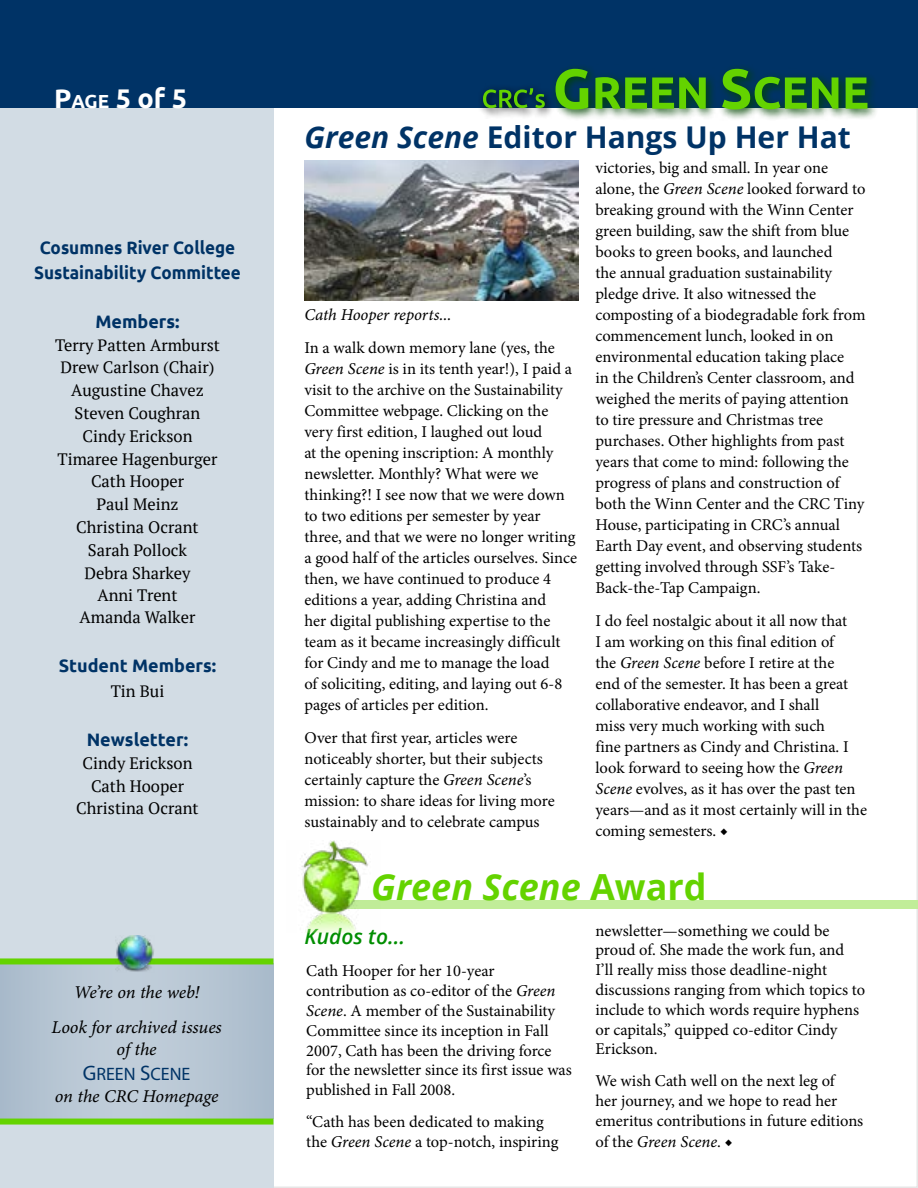
<style>
.page{position:relative;width:918px;height:1188px;background:#fff}
.page>*{position:absolute;margin:0;border:0;box-sizing:border-box;transform-origin:0 0}
.t1{font:italic 700 36px "Open Sans";color:#64d300}
.t2{font:700 30px "Open Sans";color:#036}
.t3{font:700 27px "Ubuntu";color:#fff}
.t4{font:italic 600 21px "Open Sans";color:#008e00}
.t5{font:18px/35.1px "Minion Pro It Capt";letter-spacing:-.01em;color:#000;text-align:center}
.t6{font:700 18px/24.6px "Ubuntu";color:#036;text-align:center;scale:.95 1}
.t7{font:700 18px "Ubuntu";color:#036}
.t8{font:18px "Myriad Pro";color:#036}
.t9{font:16.5px/21px "Minion Pro";color:#000}
.t10{font:16.5px/22.6px "PT Serif";color:#000;text-align:center}
.t11{font:16.5px "Minion Pro It Capt";letter-spacing:-.005em;color:#000}
.s1{font-style:inherit}
.s2{font-size:18.9px}
.s3{font-size:21px}
.s4{font-style:italic}
.s5{font-family:"Minion Pro It Capt"}
.s6{font-style:normal}
.s7{font-family:"Minion Pro"}
</style>
<div class="page">
<div style="left:0;top:93px;width:273px;height:1095px;background:#d2dce4"></div>
<div style="left:0;top:963px;width:273px;height:156px;background:linear-gradient(to right,#b7c6d4,#b6c5d3)"></div>
<div style="left:0;top:1119px;width:273px;height:6px;background:#64d300"></div>
<div style="left:0;top:958px;width:273px;height:6px;background:#64d300"></div>
<img style="left:116px;top:936px;width:38px;height:37px">
<div style="left:343px;top:900px;width:575px;height:9px;background:#c1ed99"></div>
<img style="left:301px;top:840px;width:67px;height:93px">
<img style="left:304px;top:161px;width:274px;height:139px">
<div style="left:0;top:0;width:918px;height:108px;background:#036"></div>
<div style="left:478px;top:83px;width:78px;height:36px;background:#000;opacity:.9"></div>
<svg style="left:483px;top:88px;width:62px;height:20px"></svg>
<div style="left:550px;top:64px;width:329px;height:57px;background:#040;opacity:.9"></div>
<svg style="left:556px;top:69px;width:311px;height:41px"></svg>
<h3 class="t3" style="left:54px;top:82px;width:135px"><span class="s1">P</span><span class="s2">age</span> 5 of 5</h3>
<p class="t6" style="left:34px;top:235px;width:219px">Cosumnes River College<br>Sustainability Committee</p>
<p class="t7" style="left:95px;top:311px;width:86px">Members:</p>
<p class="t10" style="left:55px;top:333px;width:166px">Terry Patten Armburst<br>Drew Carlson (Chair)<br>Augustine Chavez<br>Steven Coughran<br>Cindy Erickson<br>Timaree Hagenburger<br>Cath Hooper<br>Paul Meinz<br>Christina Ocrant<br>Sarah Pollock<br>Debra Sharkey<br>Anni Trent<br>Amanda Walker</p>
<p class="t7" style="left:59px;top:655px;width:159px">Student Members:</p>
<p class="t10" style="left:111px;top:679px;width:55px">Tin Bui</p>
<p class="t7" style="left:87px;top:729px;width:103px">Newsletter:</p>
<p class="t10" style="left:76px;top:751px;width:124px">Cindy Erickson<br>Cath Hooper<br>Christina Ocrant</p>
<p class="t5" style="left:52px;top:975px;width:172px">We’re on the web!<br>Look for archived issues</p>
<p class="t5" style="left:117px;top:1031px;width:42px">of the</p>
<p class="t8" style="left:83px;top:1063px;width:109px"><span class="s3">G</span>REEN <span class="s3">S</span>CENE</p>
<p class="t5" style="left:55px;top:1078px;width:165px">on the CRC Homepage</p>
<h2 class="t2" style="left:304px;top:116px;width:548px"><span class="s4">Green Scene</span> Editor Hangs Up Her Hat</h2>
<p class="t11" style="left:304px;top:303px;width:148px">Cath Hooper reports...</p>
<p class="t9" style="left:304px;top:337px;width:274px">In a walk down memory lane (yes, the <span class="s5">Green Scene</span> is in its tenth year!), I paid a visit to the archive on the Sustainability Committee webpage. Clicking on the very first edition, I laughed out loud<br>at the opening inscription: A monthly newsletter. Monthly? What were we thinking?! I see now that we were down to two editions per semester by year three, and that we were no longer writing a good half of the articles ourselves. Since then, we have continued to produce 4 editions a year, adding Christina and<br>her digital publishing expertise to the team as it became increasingly difficult for Cindy and me to manage the load<br>of soliciting, editing, and laying out 6-8 pages of articles per edition.</p>
<p class="t9" style="left:304px;top:727px;width:252px">Over that first year, articles were noticeably shorter, but their subjects certainly capture the <span class="s5">Green Scene</span>’s mission: to share ideas for living more sustainably and to celebrate campus</p>
<p class="t9" style="left:595px;top:157px;width:272px">victories, big and small. In year one alone, the <span class="s5">Green Scene</span> looked forward to breaking ground with the Winn Center green building, saw the shift from blue books to green books, and launched<br>the annual graduation sustainability pledge drive. It also witnessed the composting of a biodegradable fork from commencement lunch, looked in on environmental education taking place<br>in the Children’s Center classroom, and weighed the merits of paying attention to tire pressure and Christmas tree purchases. Other highlights from past years that come to mind: following the progress of plans and construction of both the Winn Center and the CRC Tiny House, participating in CRC’s annual Earth Day event, and observing students getting involved through SSF’s Take-Back-the-Tap Campaign.</p>
<p class="t9" style="left:595px;top:610px;width:273px">I do feel nostalgic about it all now that<br>I am working on this final edition of<br>the <span class="s5">Green Scene</span> before I retire at the<br>end of the semester. It has been a great collaborative endeavor, and I shall<br>miss very much working with such<br>fine partners as Cindy and Christina. I look forward to seeing how the <span class="s5">Green Scene</span> evolves, as it has over the past ten years—and as it most certainly will in the coming semesters. ◆</p>
<h1 class="t1" style="left:371px;top:862px;width:337px">Green Scene <span class="s6">Award</span></h1>
<p class="t4" style="left:304px;top:922px;width:102px">Kudos to...</p>
<p class="t9" style="left:595px;top:921px;width:271px;line-height:19.8px">newsletter—something we could be proud of. She made the work fun, and I’ll really miss those deadline-night discussions ranging from which topics to include to which words require hyphens or capitals,” quipped co-editor Cindy Erickson.</p>
<p class="t9" style="left:595px;top:1071px;width:269px;line-height:19.8px">We wish Cath well on the next leg of<br>her journey, and we hope to read her emeritus contributions in future editions</p>
<p class="t11" style="left:595px;top:1130px;width:139px"><span class="s7">of the</span> Green Scene<span class="s7">. ◆</span></p>
<p class="t9" style="left:306px;top:961px;width:267px;line-height:19.8px">Cath Hooper for her 10-year contribution as co-editor of the <span class="s5">Green Scene</span>. A member of the Sustainability Committee since its inception in Fall 2007, Cath has been the driving force for the newsletter since its first issue was published in Fall 2008.</p>
<p class="t9" style="left:306px;top:1112px;width:254px;line-height:19.8px">“Cath has been dedicated to making the <span class="s5">Green Scene</span> a top-notch, inspiring</p>
</div>
